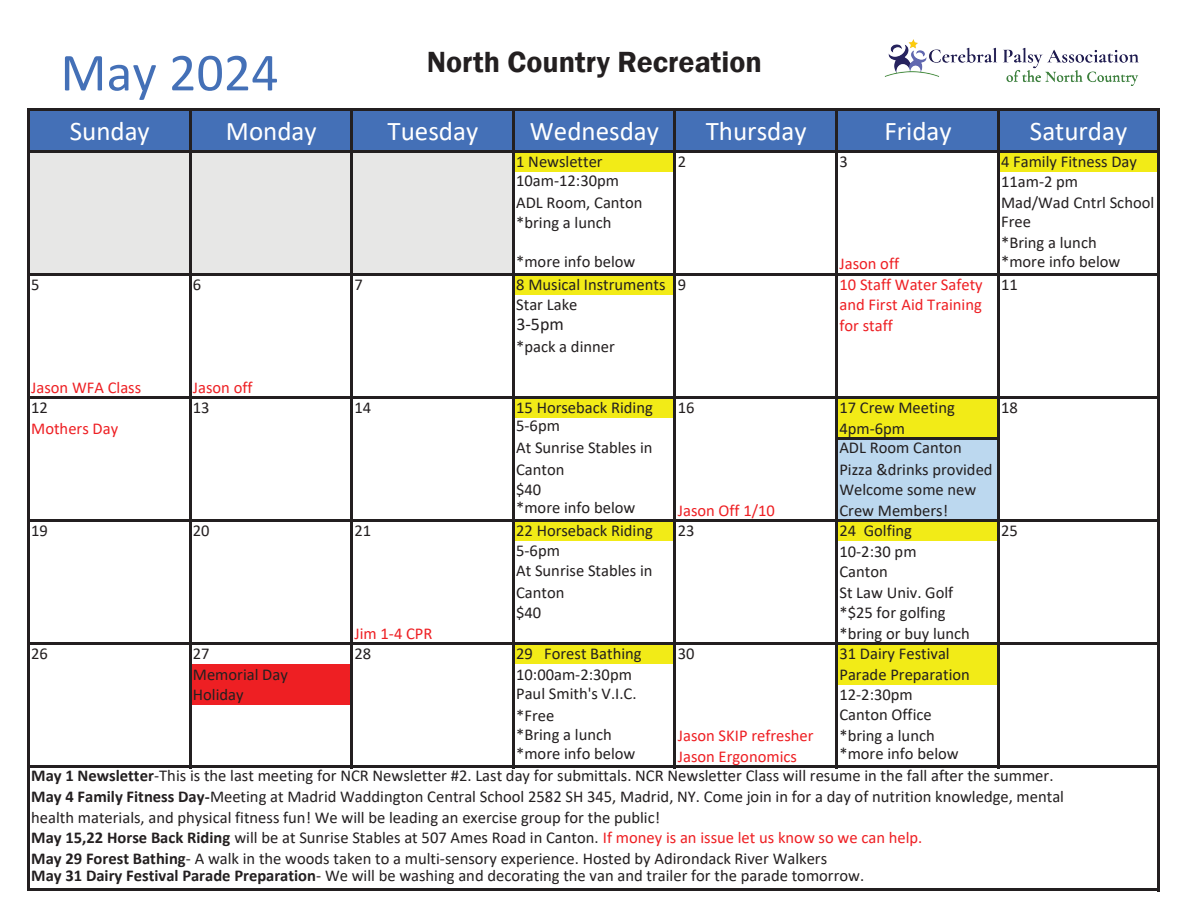
<style>
.page{position:relative;width:1188px;height:918px;background:#fff}
.page>*{position:absolute;margin:0;border:0;box-sizing:border-box;transform-origin:0 0}
.t1{font:54px "Calibri";color:#4470b7}
.t2{font:600 30px "Franklin Gothic";color:#231f20}
.t3{font:27px "Calibri";color:#fff}
.t4{font:18px "Calibri";color:#231f20}
.t5{font:16.5px/20.5px "Calibri";color:#231f20}
.t6{font:16.5px "Calibri";color:#ee1f23}
.s1{color:#231f20}
.s2{font-weight:700}
.s3{color:#ee1f23}
</style>
<div class="page">
<div style="left:29px;top:110px;width:1129px;height:41px;background:#4470b7"></div>
<div style="left:29px;top:151px;width:484px;height:21px;background:#e7e7e6"></div>
<div style="left:513px;top:151px;width:162px;height:21px;background:#f2eb17"></div>
<div style="left:998px;top:151px;width:160px;height:21px;background:#f2eb17"></div>
<div style="left:29px;top:172px;width:484px;height:102px;background:#e7e7e6"></div>
<div style="left:513px;top:274px;width:162px;height:21px;background:#f2eb17"></div>
<div style="left:513px;top:397px;width:162px;height:21px;background:#f2eb17"></div>
<div style="left:837px;top:397px;width:161px;height:21px;background:#f2eb17"></div>
<div style="left:837px;top:418px;width:161px;height:20px;background:#f2eb17"></div>
<div style="left:837px;top:438px;width:161px;height:21px;background:#bcd8ef"></div>
<div style="left:837px;top:459px;width:161px;height:21px;background:#bcd8ef"></div>
<div style="left:837px;top:479px;width:161px;height:21px;background:#bcd8ef"></div>
<div style="left:837px;top:500px;width:161px;height:21px;background:#bcd8ef"></div>
<div style="left:513px;top:520px;width:162px;height:21px;background:#f2eb17"></div>
<div style="left:837px;top:520px;width:161px;height:21px;background:#f2eb17"></div>
<div style="left:513px;top:644px;width:162px;height:20px;background:#f2eb17"></div>
<div style="left:837px;top:644px;width:161px;height:20px;background:#f2eb17"></div>
<div style="left:190px;top:664px;width:162px;height:21px;background:#ee1f23"></div>
<div style="left:837px;top:664px;width:161px;height:21px;background:#f2eb17"></div>
<div style="left:190px;top:685px;width:162px;height:20px;background:#ee1f23"></div>
<hr style="left:27px;top:108px;width:3px;height:783px;background:#231f20">
<hr style="left:189px;top:111px;width:2px;height:657px;background:#231f20">
<hr style="left:350px;top:111px;width:3px;height:657px;background:#231f20">
<hr style="left:512px;top:111px;width:3px;height:657px;background:#231f20">
<hr style="left:673px;top:111px;width:3px;height:657px;background:#231f20">
<hr style="left:835px;top:111px;width:3px;height:657px;background:#231f20">
<hr style="left:997px;top:111px;width:3px;height:657px;background:#231f20">
<hr style="left:1157px;top:111px;width:2px;height:780px;background:#231f20">
<hr style="left:30px;top:108px;width:1129px;height:3px;background:#231f20">
<hr style="left:30px;top:150px;width:1129px;height:2px;background:#231f20">
<hr style="left:30px;top:273px;width:1129px;height:3px;background:#231f20">
<hr style="left:30px;top:396px;width:1129px;height:3px;background:#231f20">
<hr style="left:838px;top:437px;width:162px;height:3px;background:#231f20">
<hr style="left:30px;top:519px;width:1129px;height:3px;background:#231f20">
<hr style="left:30px;top:642px;width:1129px;height:3px;background:#231f20">
<hr style="left:30px;top:765px;width:1129px;height:3px;background:#231f20">
<hr style="left:30px;top:888px;width:1129px;height:3px;background:#231f20">
<img style="left:885px;top:39px;width:254px;height:47px">
<h1 class="t1" style="left:60px;top:35px;width:220px">May 2024</h1>
<h2 class="t2" style="left:427px;top:43px;width:337px">North Country Recreation</h2>
<h3 class="t3" style="left:70px;top:112px;width:82px">Sunday</h3>
<h3 class="t3" style="left:226px;top:112px;width:92px">Monday</h3>
<h3 class="t3" style="left:388px;top:112px;width:92px">Tuesday</h3>
<h3 class="t3" style="left:530px;top:112px;width:131px">Wednesday</h3>
<h3 class="t3" style="left:706px;top:112px;width:102px">Thursday</h3>
<h3 class="t3" style="left:884px;top:112px;width:69px">Friday</h3>
<h3 class="t3" style="left:1030px;top:112px;width:99px">Saturday</h3>
<p class="t5" style="left:516px;top:151px;width:88px">1 Newsletter</p>
<p class="t5" style="left:678px;top:151px;width:10px">2</p>
<p class="t5" style="left:839px;top:151px;width:10px">3</p>
<p class="t5" style="left:1001px;top:151px;width:137px">4 Family Fitness Day</p>
<p class="t5" style="left:516px;top:170px;width:104px">10am‐12:30pm</p>
<p class="t5" style="left:1001px;top:171px;width:79px">11am‐2 pm</p>
<p class="t5" style="left:516px;top:192px;width:128px">ADL Room, Canton</p>
<p class="t5" style="left:1001px;top:192px;width:155px">Mad/Wad Cntrl School</p>
<p class="t5" style="left:516px;top:212px;width:97px">*bring a lunch</p>
<p class="t5" style="left:1001px;top:211px;width:97px">Free<br>*Bring a lunch</p>
<p class="t5" style="left:516px;top:251px;width:121px">*more info below</p>
<p class="t6" style="left:839px;top:253px;width:61px">Jason off</p>
<p class="t5" style="left:1001px;top:251px;width:121px">*more info below</p>
<p class="t5" style="left:31px;top:274px;width:10px">5</p>
<p class="t5" style="left:193px;top:274px;width:10px">6</p>
<p class="t5" style="left:355px;top:274px;width:10px">7</p>
<p class="t5" style="left:516px;top:274px;width:172px">8 Musical Instruments 9</p>
<p class="t6" style="left:839px;top:273px;width:180px">10 Staff Water Safety <span class="s1">11</span></p>
<p class="t5" style="left:516px;top:294px;width:63px">Star Lake</p>
<p class="t6" style="left:839px;top:294px;width:144px">and First Aid Training</p>
<p class="t4" style="left:516px;top:311px;width:49px">3‐5pm</p>
<p class="t6" style="left:839px;top:314px;width:55px">for staff</p>
<p class="t5" style="left:516px;top:335px;width:100px">*pack a dinner</p>
<p class="t6" style="left:31px;top:376px;width:112px">Jason WFA Class</p>
<p class="t6" style="left:193px;top:376px;width:61px">Jason off</p>
<p class="t5" style="left:31px;top:397px;width:18px">12</p>
<p class="t5" style="left:193px;top:397px;width:18px">13</p>
<p class="t5" style="left:355px;top:397px;width:18px">14</p>
<p class="t5" style="left:516px;top:397px;width:138px">15 Horseback Riding</p>
<p class="t5" style="left:678px;top:397px;width:18px">16</p>
<p class="t5" style="left:839px;top:397px;width:117px">17 Crew Meeting</p>
<p class="t5" style="left:1001px;top:397px;width:18px">18</p>
<p class="t6" style="left:31px;top:417px;width:88px">Mothers Day</p>
<p class="t5" style="left:516px;top:415px;width:45px">5‐6pm</p>
<p class="t5" style="left:839px;top:417px;width:67px">4pm‐6pm</p>
<p class="t5" style="left:516px;top:437px;width:138px">At Sunrise Stables in</p>
<p class="t5" style="left:839px;top:437px;width:124px">ADL Room Canton</p>
<p class="t5" style="left:516px;top:458px;width:50px">Canton</p>
<p class="t5" style="left:839px;top:458px;width:155px">Pizza &amp;drinks provided</p>
<p class="t5" style="left:516px;top:479px;width:27px">$40</p>
<p class="t5" style="left:839px;top:479px;width:138px">Welcome some new</p>
<p class="t5" style="left:516px;top:497px;width:121px">*more info below</p>
<p class="t6" style="left:678px;top:499px;width:99px">Jason Off 1/10</p>
<p class="t5" style="left:839px;top:500px;width:110px">Crew Members!</p>
<p class="t5" style="left:31px;top:520px;width:18px">19</p>
<p class="t5" style="left:193px;top:520px;width:18px">20</p>
<p class="t5" style="left:355px;top:520px;width:18px">21</p>
<p class="t5" style="left:516px;top:520px;width:138px">22 Horseback Riding</p>
<p class="t5" style="left:678px;top:520px;width:18px">23</p>
<p class="t5" style="left:839px;top:520px;width:74px">24 Golfing</p>
<p class="t5" style="left:1001px;top:520px;width:18px">25</p>
<p class="t5" style="left:516px;top:539px;width:45px">5‐6pm</p>
<p class="t5" style="left:839px;top:541px;width:79px">10‐2:30 pm</p>
<p class="t5" style="left:516px;top:560px;width:138px">At Sunrise Stables in</p>
<p class="t5" style="left:839px;top:561px;width:50px">Canton</p>
<p class="t5" style="left:516px;top:582px;width:50px">Canton</p>
<p class="t5" style="left:839px;top:582px;width:115px">St Law Univ. Golf</p>
<p class="t5" style="left:516px;top:602px;width:27px">$40</p>
<p class="t5" style="left:839px;top:602px;width:108px">*$25 for golfing</p>
<p class="t6" style="left:355px;top:622px;width:80px">Jim 1‐4 CPR</p>
<p class="t5" style="left:839px;top:623px;width:132px">*bring or buy lunch</p>
<p class="t5" style="left:31px;top:643px;width:18px">26</p>
<p class="t5" style="left:193px;top:643px;width:18px">27</p>
<p class="t5" style="left:355px;top:643px;width:18px">28</p>
<p class="t5" style="left:516px;top:643px;width:127px">29 Forest Bathing</p>
<p class="t5" style="left:678px;top:643px;width:18px">30</p>
<p class="t5" style="left:839px;top:643px;width:112px">31 Dairy Festival</p>
<p class="t5" style="left:193px;top:664px;width:97px">Memorial Day</p>
<p class="t5" style="left:516px;top:664px;width:117px">10:00am‐2:30pm</p>
<p class="t5" style="left:839px;top:664px;width:132px">Parade Preparation</p>
<p class="t5" style="left:193px;top:684px;width:52px">Holiday</p>
<p class="t5" style="left:516px;top:683px;width:122px">Paul Smith's V.I.C.</p>
<p class="t5" style="left:839px;top:684px;width:75px">12‐2:30pm</p>
<p class="t5" style="left:516px;top:705px;width:40px">*Free</p>
<p class="t5" style="left:839px;top:704px;width:94px">Canton Office</p>
<p class="t5" style="left:516px;top:724px;width:97px">*Bring a lunch</p>
<p class="t6" style="left:678px;top:724px;width:137px">Jason SKIP refresher</p>
<p class="t5" style="left:839px;top:725px;width:97px">*bring a lunch</p>
<p class="t5" style="left:516px;top:743px;width:121px">*more info below</p>
<p class="t6" style="left:678px;top:745px;width:121px">Jason Ergonomics</p>
<p class="t5" style="left:839px;top:743px;width:121px">*more info below</p>
<p class="t5" style="left:31px;top:765px;width:1024px"><span class="s2">May 1 Newsletter</span>‐This is the last meeting for NCR Newsletter #2. Last day for submittals. NCR Newsletter Class will resume in the fall after the summer.</p>
<p class="t5" style="left:31px;top:786px;width:1034px"><span class="s2">May 4 Family Fitness Day‐</span>Meeting at Madrid Waddington Central School 2582 SH 345, Madrid, NY. Come join in for a day of nutrition knowledge, mental health materials, and physical fitness fun! We will be leading an exercise group for the public!</p>
<p class="t5" style="left:31px;top:827px;width:893px"><span class="s2">May 15,22 Horse Back Riding</span> will be at Sunrise Stables at 507 Ames Road in Canton. <span class="s3">If money is an issue let us know so we can help.</span></p>
<p class="t5" style="left:31px;top:848px;width:797px"><span class="s2">May 29 Forest Bathing</span>‐ A walk in the woods taken to a multi‐sensory experience. Hosted by Adirondack River Walkers</p>
<p class="t5" style="left:31px;top:864px;width:835px"><span class="s2">May 31 Dairy Festival Parade Preparation</span>‐ We will be washing and decorating the van and trailer for the parade tomorrow.</p>
</div>
